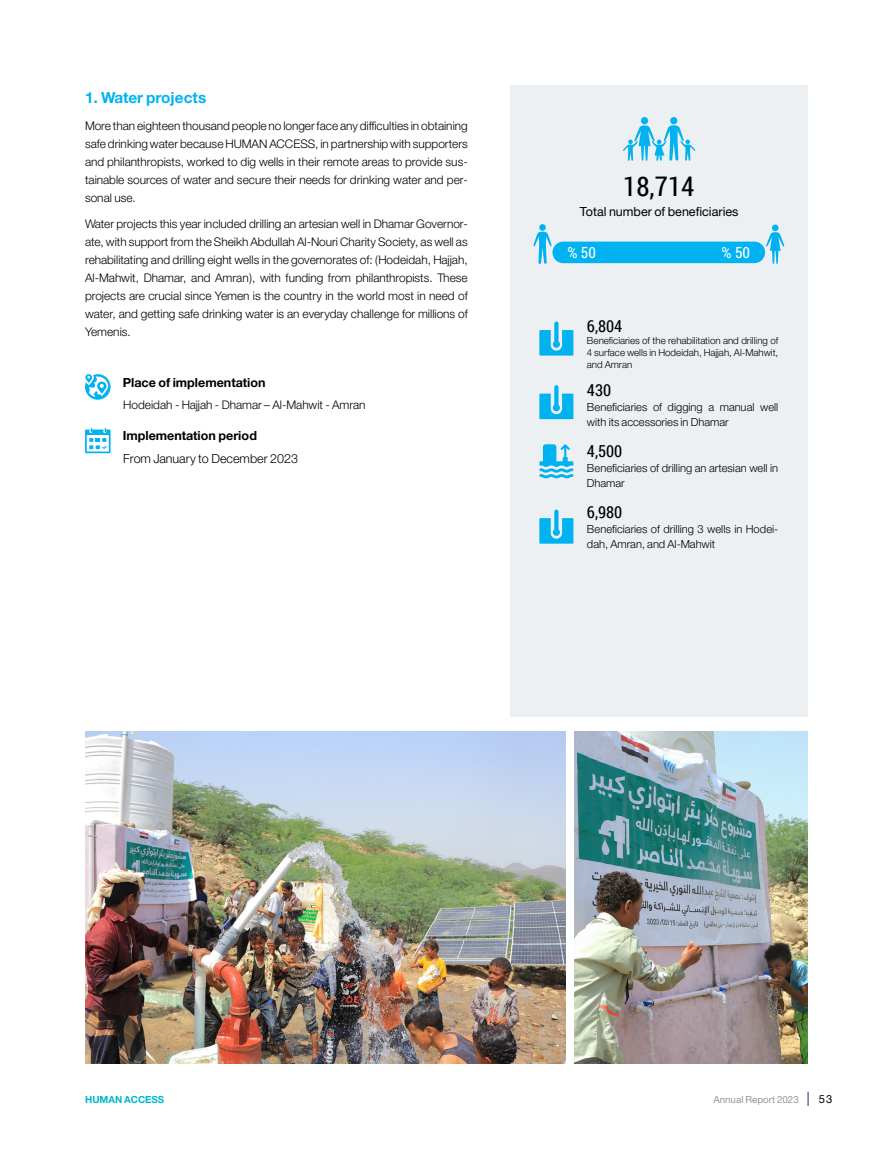
<style>
.page{position:relative;width:893px;height:1149px;background:#fff}
.page>*{position:absolute;margin:0;border:0;box-sizing:border-box;transform-origin:0 0}
.t1{font:27px "Roboto Condensed";color:#000}
.t2{font:16.5px "Roboto Condensed";color:#000}
.t3{font:700 16.5px "Bahij Helvetica Neue";letter-spacing:-.005em;color:#00b3f0}
.t4{font:15.45px "Roboto Condensed";color:#fff}
.t5{font:700 13.5px "Bahij Helvetica Neue";color:#000}
.t6{font:13.5px "Bahij Helvetica Neue";color:#000}
.t7{font:300 13.5px "Bahij Helvetica Neue";color:#000}
.t8{font:300 12.75px/18px "Bahij Helvetica Neue";color:#000;text-align:justify}
.t9{font:300 12px/15px "Bahij Helvetica Neue";color:#000}
.t10{font:12px "Bahij Helvetica Neue";color:#000}
.t11{font:300 10.5px/12px "Bahij Helvetica Neue";color:#000;text-align:justify}
.t12{font:10.5px "Bahij Helvetica Neue";color:#939598}
.t13{font:700 10.5px "Bahij Helvetica Neue";color:#00b7c9}
</style>
<div class="page">
<svg style="left:807px;top:1091px;width:2px;height:14px"></svg>
<img style="left:574px;top:731px;width:234px;height:332px">
<img style="left:85px;top:731px;width:481px;height:332px">
<div style="left:510px;top:85px;width:298px;height:631px;background:#edf0f2"></div>
<svg style="left:623px;top:117px;width:73px;height:44px"></svg>
<div style="left:552px;top:241px;width:213px;height:22px;background:#00b3f0;border-radius:11px"></div>
<div style="left:772px;top:224px;width:6px;height:7px;background:#00b3f0;border-radius:50%"></div>
<svg style="left:766px;top:232px;width:18px;height:32px"></svg>
<svg style="left:539px;top:224px;width:7px;height:7px"></svg>
<svg style="left:533px;top:232px;width:19px;height:32px"></svg>
<svg style="left:539px;top:321px;width:34px;height:34px"></svg>
<svg style="left:539px;top:385px;width:34px;height:34px"></svg>
<svg style="left:539px;top:509px;width:34px;height:34px"></svg>
<svg style="left:539px;top:444px;width:34px;height:34px"></svg>
<svg style="left:85px;top:374px;width:26px;height:25px"></svg>
<svg style="left:85px;top:427px;width:26px;height:26px"></svg>
<p class="t3" style="left:85px;top:88px;width:123px">1. Water projects</p>
<p class="t8" style="left:85px;top:116px;width:384px">More than eighteen thousand people no longer face any difficulties in obtaining safe drinking water because HUMAN ACCESS, in partnership with supporters and philanthropists, worked to dig wells in their remote areas to provide sus&shy;tainable sources of water and secure their needs for drinking water and per&shy;sonal use.</p>
<p class="t8" style="left:85px;top:215px;width:384px">Water projects this year included drilling an artesian well in Dhamar Governor&shy;ate, with support from the Sheikh Abdullah Al-Nouri Charity Society, as well as rehabilitating and drilling eight wells in the governorates of: (Hodeidah, Hajjah, Al-Mahwit, Dhamar, and Amran), with funding from philanthropists. These projects are crucial since Yemen is the country in the world most in need of water, and getting safe drinking water is an everyday challenge for millions of Yemenis.</p>
<p class="t5" style="left:123px;top:374px;width:144px">Place of implementation</p>
<p class="t8" style="left:123px;top:396px;width:244px">Hodeidah - Hajjah - Dhamar – Al-Mahwit - Amran</p>
<p class="t5" style="left:123px;top:428px;width:136px">Implementation period</p>
<p class="t7" style="left:123px;top:450px;width:176px">From January to December 2023</p>
<h1 class="t1" style="left:623px;top:167px;width:73px">18,714</h1>
<p class="t6" style="left:580px;top:203px;width:160px">Total number of beneficiaries</p>
<p class="t4" style="left:567px;top:241px;width:30px">% 50</p>
<p class="t4" style="left:722px;top:241px;width:30px">% 50</p>
<p class="t2" style="left:587px;top:315px;width:37px">6,804</p>
<p class="t11" style="left:587px;top:334px;width:193px">Beneficiaries of the rehabilitation and drilling of 4 surface wells in Hodeidah, Hajjah, Al-Mahwit, and Amran</p>
<p class="t2" style="left:587px;top:378px;width:26px">430</p>
<p class="t9" style="left:587px;top:399px;width:193px">Beneficiaries of digging a manual well with its accessories in Dhamar</p>
<p class="t2" style="left:587px;top:440px;width:37px">4,500</p>
<p class="t9" style="left:587px;top:460px;width:193px">Beneficiaries of drilling an artesian well in<br>Dhamar</p>
<p class="t2" style="left:587px;top:500px;width:37px">6,980</p>
<p class="t9" style="left:587px;top:521px;width:193px">Beneficiaries of drilling 3 wells in Hodei&shy;dah, Amran, and Al-Mahwit</p>
<p class="t13" style="left:85px;top:1093px;width:81px">HUMAN ACCESS</p>
<p class="t12" style="left:714px;top:1093px;width:87px">Annual Report 2023</p>
<p class="t10" style="left:819px;top:1091px;width:15px">53</p>
</div>
